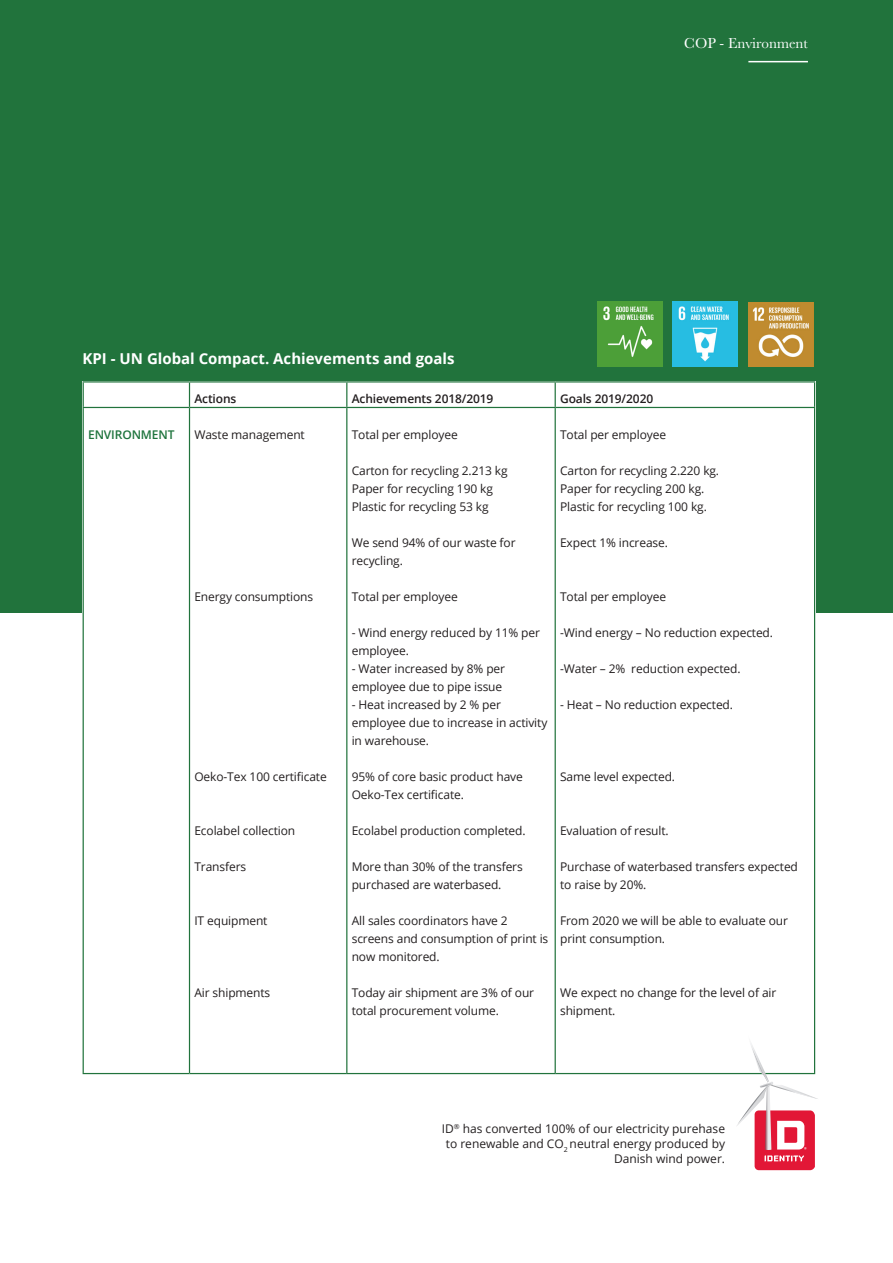
<style>
.page{position:relative;width:893px;height:1263px;background:#fff}
.page>*{position:absolute;margin:0;border:0;box-sizing:border-box;transform-origin:0 0}
.Info_headline{font:700 15px "Open Sans";color:#fff}
.Info_headline-2{font:15px "Baskerville";color:#fff}
.Info_brødtekst{font:12px/18px "Open Sans";letter-spacing:-.01em;color:#231f20}
.Underrubrik{font:12px/15px "Open Sans";color:#231f20;text-align:right}
.Info_brødtekst-2{font:600 12px "Open Sans";letter-spacing:-.01em;color:#231f20}
.Info_brødtekst-3{font:600 12px "Open Sans";letter-spacing:-.01em;color:#1e743d}
</style>
<div class="page">
<div style="left:0;top:0;width:893px;height:612px;background:#21733c"></div>
<div style="left:83px;top:381px;width:733px;height:769px;background:#fff"></div>
<hr style="left:83px;top:381px;width:106px;height:1px;background:#21733c">
<svg style="left:83px;top:382px;width:1px;height:25px"></svg>
<hr style="left:189px;top:381px;width:158px;height:1px;background:#21733c">
<svg style="left:189px;top:382px;width:1px;height:25px"></svg>
<hr style="left:347px;top:381px;width:208px;height:1px;background:#21733c">
<svg style="left:346px;top:382px;width:1px;height:25px"></svg>
<hr style="left:555px;top:381px;width:260px;height:1px;background:#21733c">
<svg style="left:555px;top:382px;width:1px;height:25px"></svg>
<svg style="left:814px;top:382px;width:1px;height:25px"></svg>
<hr style="left:83px;top:407px;width:106px;height:1px;background:#21733c">
<hr style="left:83px;top:408px;width:1px;height:665px;background:#21733c">
<hr style="left:189px;top:407px;width:158px;height:1px;background:#21733c">
<hr style="left:189px;top:408px;width:1px;height:665px;background:#21733c">
<hr style="left:347px;top:407px;width:208px;height:1px;background:#21733c">
<hr style="left:346px;top:408px;width:1px;height:665px;background:#21733c">
<hr style="left:555px;top:407px;width:260px;height:1px;background:#21733c">
<hr style="left:555px;top:408px;width:1px;height:665px;background:#21733c">
<hr style="left:814px;top:408px;width:1px;height:665px;background:#21733c">
<hr style="left:83px;top:1073px;width:106px;height:1px;background:#21733c">
<hr style="left:189px;top:1073px;width:158px;height:1px;background:#21733c">
<hr style="left:347px;top:1073px;width:208px;height:1px;background:#21733c">
<hr style="left:555px;top:1073px;width:260px;height:1px;background:#21733c">
<hr style="left:748px;top:61px;width:60px;height:1px;background:#fff">
<img style="left:749px;top:302px;width:65px;height:65px">
<img style="left:673px;top:302px;width:65px;height:65px">
<img style="left:597px;top:302px;width:65px;height:65px">
<svg style="left:735px;top:1036px;width:83px;height:134px"></svg>
<p class="Info_headline-2" style="left:684px;top:35px;width:125px">COP - Environment</p>
<p class="Info_headline" style="left:83px;top:348px;width:373px">KPI - UN Global Compact. Achievements and goals</p>
<p class="Info_brødtekst-2" style="left:194px;top:390px;width:44px">Actions</p>
<p class="Info_brødtekst-2" style="left:352px;top:390px;width:143px">Achievements 2018/2019</p>
<p class="Info_brødtekst-2" style="left:560px;top:390px;width:95px">Goals 2019/2020</p>
<p class="Info_brødtekst-3" style="left:88px;top:426px;width:88px">ENVIRONMENT</p>
<p class="Info_brødtekst" style="left:194px;top:425px;width:112px">Waste management</p>
<p class="Info_brødtekst" style="left:194px;top:587px;width:120px">Energy consumptions</p>
<p class="Info_brødtekst" style="left:194px;top:767px;width:134px">Oeko-Tex 100 certificate</p>
<p class="Info_brødtekst" style="left:194px;top:821px;width:102px">Ecolabel collection</p>
<p class="Info_brødtekst" style="left:194px;top:857px;width:53px">Transfers</p>
<p class="Info_brødtekst" style="left:194px;top:911px;width:75px">IT equipment</p>
<p class="Info_brødtekst" style="left:194px;top:983px;width:77px">Air shipments</p>
<p class="Info_brødtekst" style="left:352px;top:425px;width:108px">Total per employee</p>
<p class="Info_brødtekst" style="left:352px;top:461px;width:157px">Carton for recycling 2.213 kg</p>
<p class="Info_brødtekst" style="left:352px;top:479px;width:143px">Paper for recycling 190 kg</p>
<p class="Info_brødtekst" style="left:352px;top:497px;width:138px">Plastic for recycling 53 kg</p>
<p class="Info_brødtekst" style="left:352px;top:533px;width:165px">We send 94% of our waste for recycling.</p>
<p class="Info_brødtekst" style="left:352px;top:587px;width:108px">Total per employee</p>
<p class="Info_brødtekst" style="left:352px;top:623px;width:190px">- Wind energy reduced by 11% per employee.</p>
<p class="Info_brødtekst" style="left:352px;top:659px;width:155px">- Water increased by 8% per employee due to pipe issue</p>
<p class="Info_brødtekst" style="left:352px;top:695px;width:197px">- Heat increased by 2 % per employee due to increase in activity in warehouse.</p>
<p class="Info_brødtekst" style="left:352px;top:767px;width:173px">95% of core basic product have<br>Oeko-Tex certificate.</p>
<p class="Info_brødtekst" style="left:352px;top:821px;width:175px">Ecolabel production completed.</p>
<p class="Info_brødtekst" style="left:352px;top:857px;width:173px">More than 30% of the transfers purchased are waterbased.</p>
<p class="Info_brødtekst" style="left:352px;top:911px;width:198px">All sales coordinators have 2 screens and consumption of print is now monitored.</p>
<p class="Info_brødtekst" style="left:352px;top:983px;width:184px">Today air shipment are 3% of our total procurement volume.</p>
<p class="Info_brødtekst" style="left:560px;top:425px;width:108px">Total per employee</p>
<p class="Info_brødtekst" style="left:560px;top:461px;width:161px">Carton for recycling 2.220 kg.</p>
<p class="Info_brødtekst" style="left:560px;top:479px;width:146px">Paper for recycling 200 kg.</p>
<p class="Info_brødtekst" style="left:560px;top:497px;width:148px">Plastic for recycling 100 kg.</p>
<p class="Info_brødtekst" style="left:560px;top:533px;width:109px">Expect 1% increase.</p>
<p class="Info_brødtekst" style="left:560px;top:587px;width:108px">Total per employee</p>
<p class="Info_brødtekst" style="left:560px;top:623px;width:214px">-Wind energy – No reduction expected.</p>
<p class="Info_brødtekst" style="left:560px;top:659px;width:182px">-Water – 2% reduction expected.</p>
<p class="Info_brødtekst" style="left:560px;top:695px;width:174px">- Heat – No reduction expected.</p>
<p class="Info_brødtekst" style="left:560px;top:767px;width:116px">Same level expected.</p>
<p class="Info_brødtekst" style="left:560px;top:821px;width:110px">Evaluation of result.</p>
<p class="Info_brødtekst" style="left:560px;top:857px;width:239px">Purchase of waterbased transfers expected to raise by 20%.</p>
<p class="Info_brødtekst" style="left:560px;top:911px;width:229px">From 2020 we will be able to evaluate our print consumption.</p>
<p class="Info_brødtekst" style="left:560px;top:983px;width:218px">We expect no change for the level of air shipment.</p>
<p class="Underrubrik" style="left:442px;top:1121px;width:285px">ID<sup>®</sup> has converted 100% of our electricity purehase to renewable and CO<sub>2</sub> neutral energy produced by<br>Danish wind power.</p>
</div>
